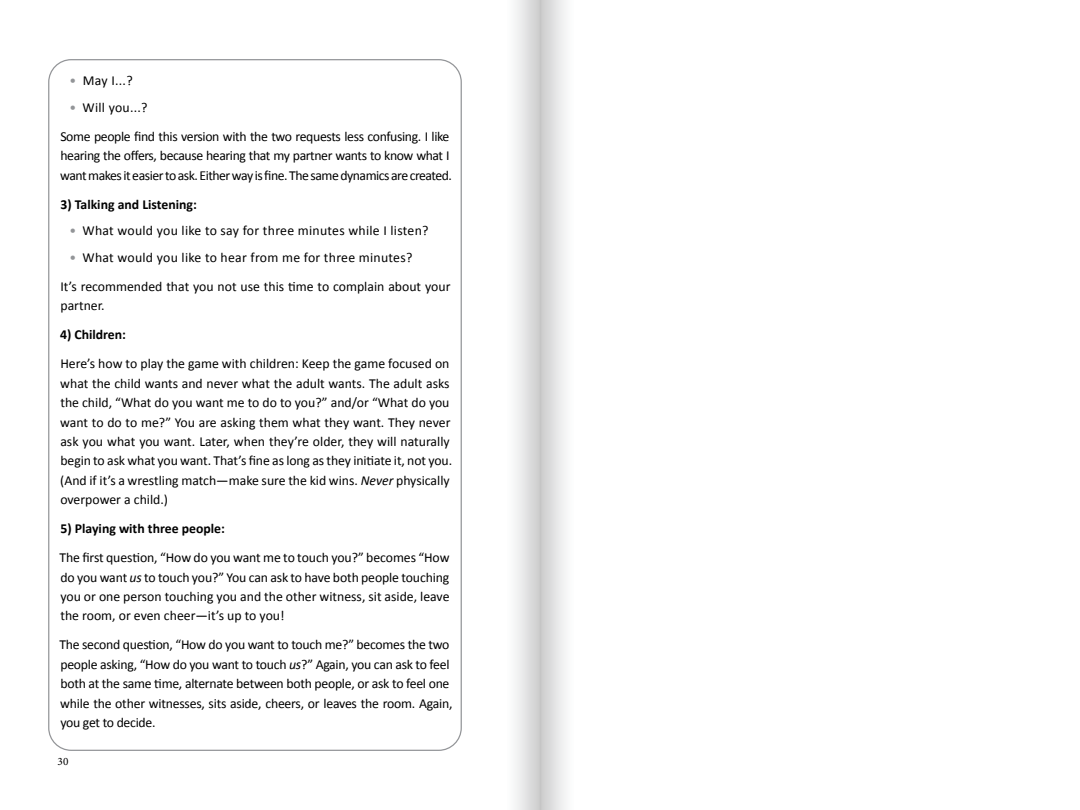
<style>
.page{position:relative;width:1080px;height:810px;background:#fff}
.page>*{position:absolute;margin:0;border:0;box-sizing:border-box;transform-origin:0 0}
.t1{font:13.75px/19.4px "Calibri";letter-spacing:-.01em;color:#000}
.t2{font:13.75px/19.4px "Calibri";letter-spacing:-.035em;color:#000}
.t3{font:700 13.75px "Calibri";color:#000}
.t4{font:13.75px "Calibri";letter-spacing:.02em;color:#000}
.t5{font:11.25px "Minion Pro";color:#000}
.s1{color:#939598}
.s2{font-style:italic}
</style>
<div class="page">
<div style="left:497px;top:0;width:43px;height:810px;background:linear-gradient(to right,#fff,#d1d1d2)"></div>
<div style="left:540px;top:0;width:43px;height:810px;background:linear-gradient(to right,#cfcfd0,#fff)"></div>
<p class="t1" style="left:70px;top:71px;width:65px"><span class="s1">•</span> May I...?</p>
<p class="t1" style="left:60px;top:93px;width:391px;line-height:29.1px;text-indent:9px"><span class="s1">•</span> Will you...?<br>Some people find this version with the two requests less confusing. I like</p>
<p class="t2" style="left:60px;top:146px;width:393px">hearing the offers, because hearing that my partner wants to know what I want makes it easier to ask. Either way is fine. The same dynamics are created.</p>
<p class="t3" style="left:60px;top:194px;width:138px">3) Talking and Listening:</p>
<p class="t4" style="left:70px;top:222px;width:360px"><span class="s1">•</span> What would you like to say for three minutes while I listen?</p>
<p class="t1" style="left:60px;top:243px;width:392px;line-height:29.1px;text-indent:9px"><span class="s1">•</span> What would you like to hear from me for three minutes?<br>It’s recommended that you not use this time to complain about your</p>
<p class="t1" style="left:60px;top:296px;width:46px">partner.</p>
<p class="t3" style="left:60px;top:325px;width:67px">4) Children:</p>
<p class="t1" style="left:60px;top:354px;width:393px">Here’s how to play the game with children: Keep the game focused on what the child wants and never what the adult wants. The adult asks the child, “What do you want me to do to you?” and/or “What do you want to do to me?” You are asking them what they want. They never ask you what you want. Later, when they’re older, they will naturally begin to ask what you want. That’s fine as long as they initiate it, not you. (And if it’s a wrestling match—make sure the kid wins. <span class="s2">Never</span> physically overpower a child.)</p>
<p class="t3" style="left:61px;top:519px;width:166px">5) Playing with three people:</p>
<p class="t1" style="left:59px;top:548px;width:392px;text-align:justify">The first question, “How do you want me to touch you?” becomes “How do you want <span class="s2">us</span> to touch you?” You can ask to have both people touching you or one person touching you and the other witness, sit aside, leave the room, or even cheer—it’s up to you!</p>
<p class="t1" style="left:59px;top:635px;width:395px">The second question, “How do you want to touch me?” becomes the two people asking, “How do you want to touch <span class="s2">us</span>?” Again, you can ask to feel both at the same time, alternate between both people, or ask to feel one while the other witnesses, sits aside, cheers, or leaves the room. Again, you get to decide.</p>
<p class="t5" style="left:58px;top:754px;width:12px">30</p>
</div>
